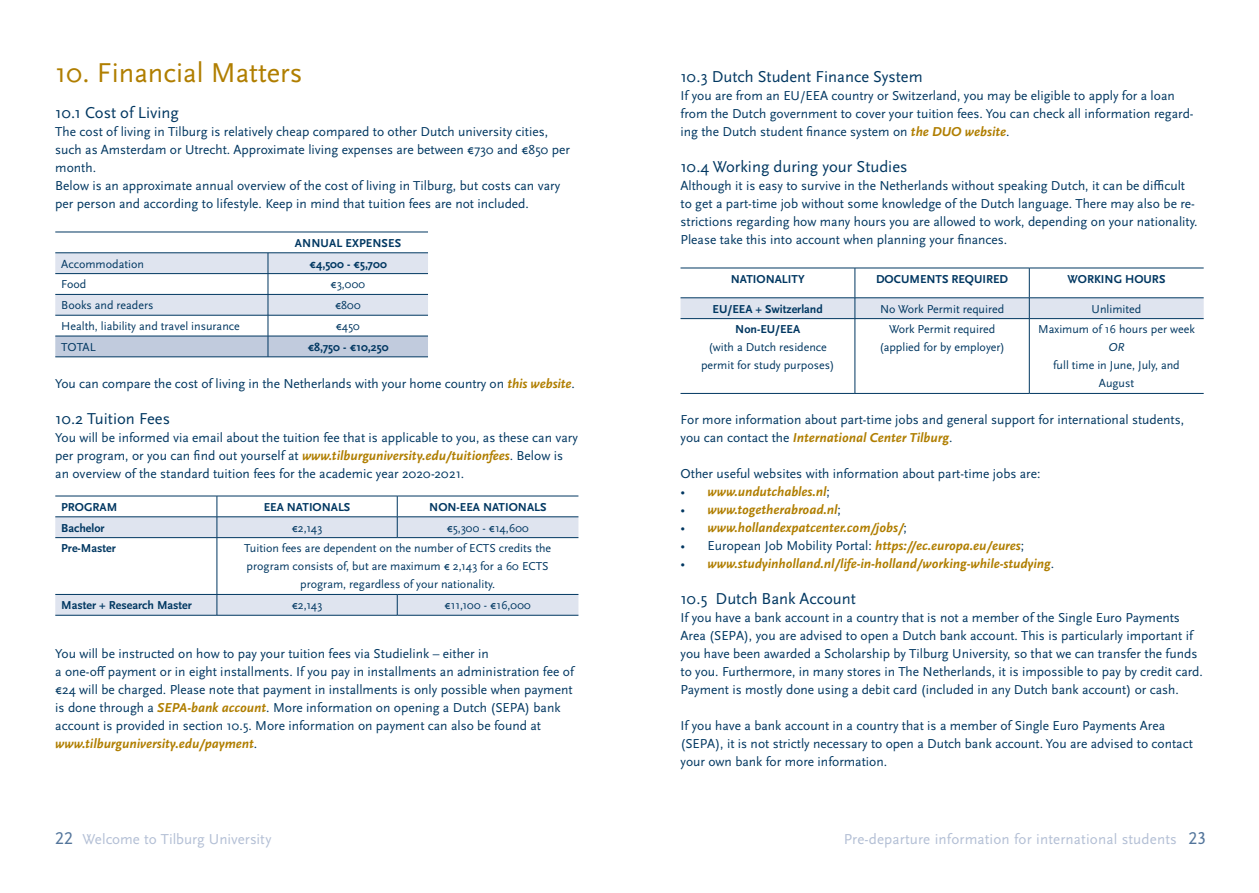
<style>
.page{position:relative;width:1259px;height:893px;background:#fff}
.page>*{position:absolute;margin:0;border:0;box-sizing:border-box;transform-origin:0 0}
.t1{font:28.5px "Scala Sans OT";color:#b07e00}
.t2{font:16.5px "Scala Sans OT";color:#003761}
.t3{font:15px "Scala Sans OT";letter-spacing:.01em;color:#b3bfd5}
.t4{font:13.5px/18px "Scala Sans OT";color:#003761}
.t5{font:italic 700 13.5px "Scala Sans OT";color:#b07e00}
.t6{font:12px/18px "Scala Sans OT";color:#003761;text-align:center}
.t7{font:700 12px "Scala Sans OT";color:#003761}
.t8{font:italic 12px "Scala Sans OT";color:#003761}
.s1{font-weight:700;font-style:italic;color:#b07e00}
.s2{font-weight:400;font-style:normal;color:#003761}
.s3{font-family:"Scala Sans Caps";font-size:18px;color:#53759b}
</style>
<div class="page">
<hr style="left:55px;top:357px;width:213px;height:1px;background:#003761">
<hr style="left:268px;top:357px;width:160px;height:1px;background:#003761">
<hr style="left:55px;top:232px;width:213px;height:1px;background:#003761">
<hr style="left:268px;top:232px;width:160px;height:1px;background:#003761">
<svg style="left:55px;top:253px;width:373px;height:104px"></svg>
<svg style="left:55px;top:518px;width:523px;height:97px"></svg>
<hr style="left:55px;top:496px;width:162px;height:1px;background:#003761">
<hr style="left:217px;top:496px;width:180px;height:1px;background:#003761">
<hr style="left:397px;top:496px;width:181px;height:1px;background:#003761">
<hr style="left:55px;top:517px;width:162px;height:1px;background:#003761">
<hr style="left:217px;top:517px;width:180px;height:1px;background:#003761">
<hr style="left:397px;top:517px;width:181px;height:1px;background:#003761">
<hr style="left:55px;top:537px;width:162px;height:1px;background:#003761">
<hr style="left:217px;top:537px;width:180px;height:1px;background:#003761">
<hr style="left:397px;top:537px;width:181px;height:1px;background:#003761">
<hr style="left:55px;top:594px;width:162px;height:1px;background:#003761">
<hr style="left:217px;top:594px;width:180px;height:1px;background:#003761">
<hr style="left:397px;top:594px;width:181px;height:1px;background:#003761">
<hr style="left:55px;top:615px;width:162px;height:1px;background:#003761">
<hr style="left:217px;top:615px;width:180px;height:1px;background:#003761">
<hr style="left:397px;top:615px;width:181px;height:1px;background:#003761">
<svg style="left:217px;top:496px;width:1px;height:41px"></svg>
<hr style="left:217px;top:538px;width:1px;height:56px;background:#003761">
<svg style="left:217px;top:595px;width:1px;height:20px"></svg>
<svg style="left:397px;top:496px;width:1px;height:41px"></svg>
<svg style="left:397px;top:595px;width:1px;height:20px"></svg>
<hr style="left:680px;top:268px;width:175px;height:1px;background:#003761">
<hr style="left:855px;top:268px;width:174px;height:1px;background:#003761">
<hr style="left:854px;top:268px;width:1px;height:30px;background:#003761">
<hr style="left:1029px;top:268px;width:174px;height:1px;background:#003761">
<hr style="left:1029px;top:268px;width:1px;height:30px;background:#003761">
<hr style="left:854px;top:319px;width:1px;height:74px;background:#003761">
<hr style="left:1029px;top:319px;width:1px;height:74px;background:#003761">
<hr style="left:680px;top:393px;width:175px;height:1px;background:#003761">
<hr style="left:855px;top:393px;width:174px;height:1px;background:#003761">
<hr style="left:1029px;top:393px;width:174px;height:1px;background:#003761">
<div style="left:680px;top:299px;width:523px;height:19px;background:#dfe4ef"></div>
<hr style="left:680px;top:298px;width:175px;height:1px;background:#003761">
<hr style="left:855px;top:298px;width:174px;height:1px;background:#003761">
<hr style="left:1029px;top:298px;width:174px;height:1px;background:#003761">
<hr style="left:680px;top:318px;width:175px;height:1px;background:#003761">
<hr style="left:855px;top:318px;width:174px;height:1px;background:#003761">
<hr style="left:1029px;top:318px;width:174px;height:1px;background:#003761">
<h1 class="t1" style="left:55px;top:57px;width:249px">10. Financial Matters</h1>
<p class="t2" style="left:55px;top:104px;width:125px">10.1 Cost of Living</p>
<p class="t4" style="left:55px;top:123px;width:516px">The cost of living in Tilburg is relatively cheap compared to other Dutch university cities, such as Amsterdam or Utrecht. Approximate living expenses are between €730 and €850 per month.<br>Below is an approximate annual overview of the cost of living in Tilburg, but costs can vary per person and according to lifestyle. Keep in mind that tuition fees are not included.</p>
<p class="t7" style="left:295px;top:236px;width:108px">ANNUAL EXPENSES</p>
<p class="t6" style="left:61px;top:255px;width:84px">Accommodation</p>
<p class="t7" style="left:309px;top:257px;width:79px">€4,500 - €5,700</p>
<p class="t6" style="left:61px;top:276px;width:27px">Food</p>
<p class="t6" style="left:330px;top:276px;width:36px">€3,000</p>
<p class="t6" style="left:61px;top:297px;width:94px">Books and readers</p>
<p class="t6" style="left:335px;top:297px;width:27px">€800</p>
<p class="t6" style="left:61px;top:317px;width:180px">Health, liability and travel insurance</p>
<p class="t6" style="left:336px;top:317px;width:26px">€450</p>
<p class="t6" style="left:61px;top:338px;width:36px">TOTAL</p>
<p class="t7" style="left:307px;top:340px;width:83px">€8,750 - €10,250</p>
<p class="t4" style="left:55px;top:375px;width:521px">You can compare the cost of living in the Netherlands with your home country on <span class="s1">this website</span>.</p>
<p class="t2" style="left:55px;top:410px;width:116px">10.2 Tuition Fees</p>
<p class="t4" style="left:55px;top:429px;width:524px">You will be informed via email about the tuition fee that is applicable to you, as these can vary per program, or you can find out yourself at <span class="s1">www.tilburguniversity.edu/tuitionfees</span>. Below is an overview of the standard tuition fees for the academic year 2020-2021.</p>
<p class="t7" style="left:61px;top:500px;width:58px">PROGRAM</p>
<p class="t7" style="left:264px;top:500px;width:88px">EEA NATIONALS</p>
<p class="t7" style="left:429px;top:500px;width:119px">NON-EEA NATIONALS</p>
<p class="t7" style="left:61px;top:521px;width:45px">Bachelor</p>
<p class="t6" style="left:292px;top:519px;width:32px">€2,143</p>
<p class="t6" style="left:447px;top:519px;width:84px">€5,300 - €14,600</p>
<p class="t7" style="left:61px;top:542px;width:56px">Pre-Master</p>
<p class="t6" style="left:244px;top:540px;width:308px">Tuition fees are dependent on the number of ECTS credits the program consists of, but are maximum € 2,143 for a 60 ECTS program, regardless of your nationality.</p>
<p class="t7" style="left:61px;top:599px;width:132px">Master + Research Master</p>
<p class="t6" style="left:292px;top:597px;width:32px">€2,143</p>
<p class="t6" style="left:444px;top:597px;width:88px">€11,100 - €16,000</p>
<p class="t4" style="left:55px;top:645px;width:520px">You will be instructed on how to pay your tuition fees via Studielink – either in<br>a one-off payment or in eight installments. If you pay in installments an administration fee of €24 will be charged. Please note that payment in installments is only possible when payment is done through a <span class="s1">SEPA-bank account</span>. More information on opening a Dutch (SEPA) bank account is provided in section 10.5. More information on payment can also be found at <span class="s1">www.tilburguniversity.edu/payment</span>.</p>
<p class="t2" style="left:680px;top:68px;width:244px">10.3 Dutch Student Finance System</p>
<p class="t4" style="left:680px;top:87px;width:515px">If you are from an EU/EEA country or Switzerland, you may be eligible to apply for a loan from the Dutch government to cover your tuition fees. You can check all information regard&shy;ing the Dutch student finance system on <span class="s1">the DUO website</span>.</p>
<p class="t2" style="left:680px;top:158px;width:228px">10.4 Working during your Studies</p>
<p class="t4" style="left:680px;top:177px;width:518px">Although it is easy to survive in the Netherlands without speaking Dutch, it can be difficult to get a part-time job without some knowledge of the Dutch language. There may also be re&shy;strictions regarding how many hours you are allowed to work, depending on your nationality.<br>Please take this into account when planning your finances.</p>
<p class="t7" style="left:731px;top:272px;width:75px">NATIONALITY</p>
<p class="t7" style="left:876px;top:272px;width:133px">DOCUMENTS REQUIRED</p>
<p class="t7" style="left:1067px;top:272px;width:99px">WORKING HOURS</p>
<p class="t7" style="left:712px;top:302px;width:112px">EU/EEA + Switzerland</p>
<p class="t6" style="left:880px;top:300px;width:126px">No Work Permit required</p>
<p class="t6" style="left:1091px;top:300px;width:51px">Unlimited</p>
<p class="t7" style="left:735px;top:323px;width:67px">Non-EU/EEA</p>
<p class="t6" style="left:701px;top:339px;width:135px">(with a Dutch residence permit for study purposes)</p>
<p class="t6" style="left:879px;top:321px;width:127px">Work Permit required (applied for by employer)</p>
<p class="t6" style="left:1038px;top:321px;width:158px">Maximum of 16 hours per week</p>
<p class="t8" style="left:1108px;top:341px;width:18px">OR</p>
<p class="t6" style="left:1053px;top:357px;width:128px">full time in June, July, and<br>August</p>
<p class="t4" style="left:680px;top:411px;width:505px">For more information about part-time jobs and general support for international students, you can contact the <span class="s1">International Center Tilburg</span>.</p>
<p class="t4" style="left:680px;top:465px;width:361px">Other useful websites with information about part-time jobs are:</p>
<p class="t5" style="left:680px;top:484px;width:151px"><span class="s2">•</span> www.undutchables.nl<span class="s2">;</span></p>
<p class="t5" style="left:680px;top:502px;width:162px"><span class="s2">•</span> www.togetherabroad.nl<span class="s2">;</span></p>
<p class="t5" style="left:680px;top:520px;width:228px"><span class="s2">•</span> www.hollandexpatcenter.com/jobs/<span class="s2">;</span></p>
<p class="t4" style="left:680px;top:537px;width:345px">• European Job Mobility Portal: <span class="s1">https://ec.europa.eu/eures</span>;</p>
<p class="t5" style="left:680px;top:556px;width:375px"><span class="s2">•</span> www.studyinholland.nl/life-in-holland/working-while-studying<span class="s2">.</span></p>
<p class="t2" style="left:680px;top:590px;width:177px">10.5 Dutch Bank Account</p>
<p class="t4" style="left:680px;top:609px;width:524px">If you have a bank account in a country that is not a member of the Single Euro Payments Area (SEPA), you are advised to open a Dutch bank account. This is particularly important if you have been awarded a Scholarship by Tilburg University, so that we can transfer the funds to you. Furthermore, in many stores in The Netherlands, it is impossible to pay by credit card.<br>Payment is mostly done using a debit card (included in any Dutch bank account) or cash.</p>
<p class="t4" style="left:680px;top:717px;width:514px">If you have a bank account in a country that is a member of Single Euro Payments Area (SEPA), it is not strictly necessary to open a Dutch bank account. You are advised to contact your own bank for more information.</p>
<p class="t3" style="left:55px;top:831px;width:218px"><span class="s3">22</span> Welcome to Tilburg University</p>
<p class="t3" style="left:843px;top:831px;width:364px">Pre-departure information for international students <span class="s3">23</span></p>
</div>
